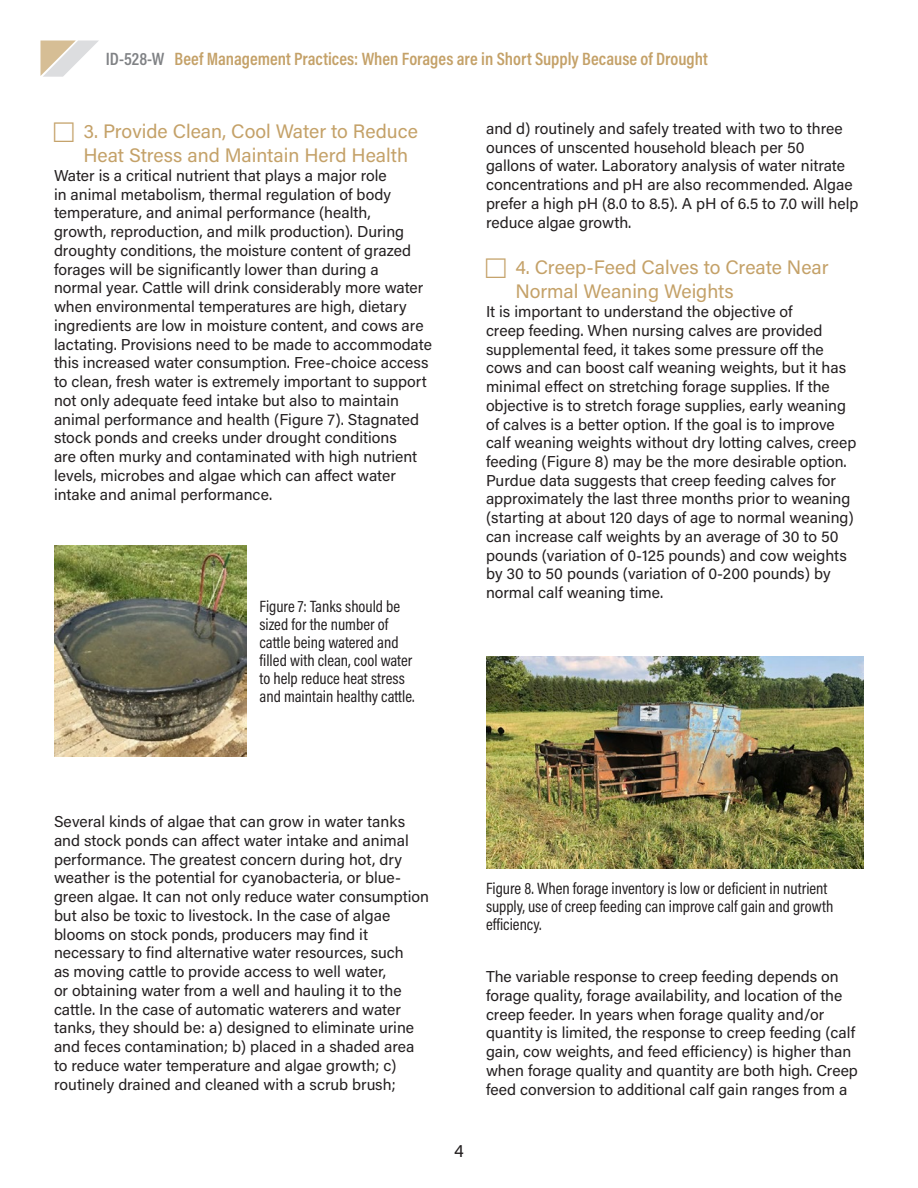
<style>
.page{position:relative;width:918px;height:1188px;background:#fff}
.page>*{position:absolute;margin:0;border:0;box-sizing:border-box;transform-origin:0 0}
.HEADING_2{font:19.5px/24px "Acumin Pro";color:#c4a168}
.t1{font:600 18px "Acumin Pro Cond";color:#c4a168}
.t2{font:18px "Acumin Pro";color:#231f20}
.t3{font:16.5px/18px "Acumin Pro Cond";color:#231f20}
.Body_copy{font:15.75px/18.8px "Acumin Pro";color:#231f20}
.s1{color:#808285}
</style>
<div class="page">
<svg style="left:40px;top:40px;width:59px;height:37px"></svg>
<img style="left:55px;top:545px;width:191px;height:212px">
<img style="left:486px;top:657px;width:378px;height:211px">
<p class="t1" style="left:106px;top:47px;width:603px"><span class="s1">ID-528-W</span> Beef Management Practices: When Forages are in Short Supply Because of Drought</p>
<p class="HEADING_2" style="left:83px;top:119px;width:336px">3. Provide Clean, Cool Water to Reduce<br>Heat Stress and Maintain Herd Health</p>
<p class="Body_copy" style="left:54px;top:165px;width:380px">Water is a critical nutrient that plays a major role<br>in animal metabolism, thermal regulation of body temperature, and animal performance (health,<br>growth, reproduction, and milk production). During droughty conditions, the moisture content of grazed forages will be significantly lower than during a<br>normal year. Cattle will drink considerably more water when environmental temperatures are high, dietary ingredients are low in moisture content, and cows are lactating. Provisions need to be made to accommodate this increased water consumption. Free-choice access to clean, fresh water is extremely important to support not only adequate feed intake but also to maintain animal performance and health (Figure 7). Stagnated stock ponds and creeks under drought conditions<br>are often murky and contaminated with high nutrient levels, microbes and algae which can affect water intake and animal performance.</p>
<p class="t3" style="left:260px;top:597px;width:157px">Figure 7: Tanks should be sized for the number of cattle being watered and filled with clean, cool water to help reduce heat stress and maintain healthy cattle.</p>
<p class="Body_copy" style="left:486px;top:118px;width:374px">and d) routinely and safely treated with two to three ounces of unscented household bleach per 50<br>gallons of water. Laboratory analysis of water nitrate concentrations and pH are also recommended. Algae prefer a high pH (8.0 to 8.5). A pH of 6.5 to 7.0 will help reduce algae growth.</p>
<p class="HEADING_2" style="left:515px;top:255px;width:315px">4. Creep-Feed Calves to Create Near<br>Normal Weaning Weights</p>
<p class="Body_copy" style="left:486px;top:302px;width:372px">It is important to understand the objective of<br>creep feeding. When nursing calves are provided supplemental feed, it takes some pressure off the cows and can boost calf weaning weights, but it has minimal effect on stretching forage supplies. If the objective is to stretch forage supplies, early weaning of calves is a better option. If the goal is to improve calf weaning weights without dry lotting calves, creep feeding (Figure 8) may be the more desirable option.<br>Purdue data suggests that creep feeding calves for approximately the last three months prior to weaning (starting at about 120 days of age to normal weaning) can increase calf weights by an average of 30 to 50 pounds (variation of 0-125 pounds) and cow weights by 30 to 50 pounds (variation of 0-200 pounds) by normal calf weaning time.</p>
<p class="Body_copy" style="left:54px;top:812px;width:377px">Several kinds of algae that can grow in water tanks and stock ponds can affect water intake and animal performance. The greatest concern during hot, dry weather is the potential for cyanobacteria, or blue&shy;green algae. It can not only reduce water consumption but also be toxic to livestock. In the case of algae blooms on stock ponds, producers may find it necessary to find alternative water resources, such<br>as moving cattle to provide access to well water,<br>or obtaining water from a well and hauling it to the cattle. In the case of automatic waterers and water tanks, they should be: a) designed to eliminate urine and feces contamination; b) placed in a shaded area to reduce water temperature and algae growth; c) routinely drained and cleaned with a scrub brush;</p>
<p class="t2" style="left:454px;top:1138px;width:11px">4</p>
<p class="t3" style="left:486px;top:879px;width:349px">Figure 8. When forage inventory is low or deficient in nutrient supply, use of creep feeding can improve calf gain and growth efficiency.</p>
<p class="Body_copy" style="left:486px;top:967px;width:373px">The variable response to creep feeding depends on forage quality, forage availability, and location of the creep feeder. In years when forage quality and/or quantity is limited, the response to creep feeding (calf gain, cow weights, and feed efficiency) is higher than when forage quality and quantity are both high. Creep feed conversion to additional calf gain ranges from a</p>
</div>
